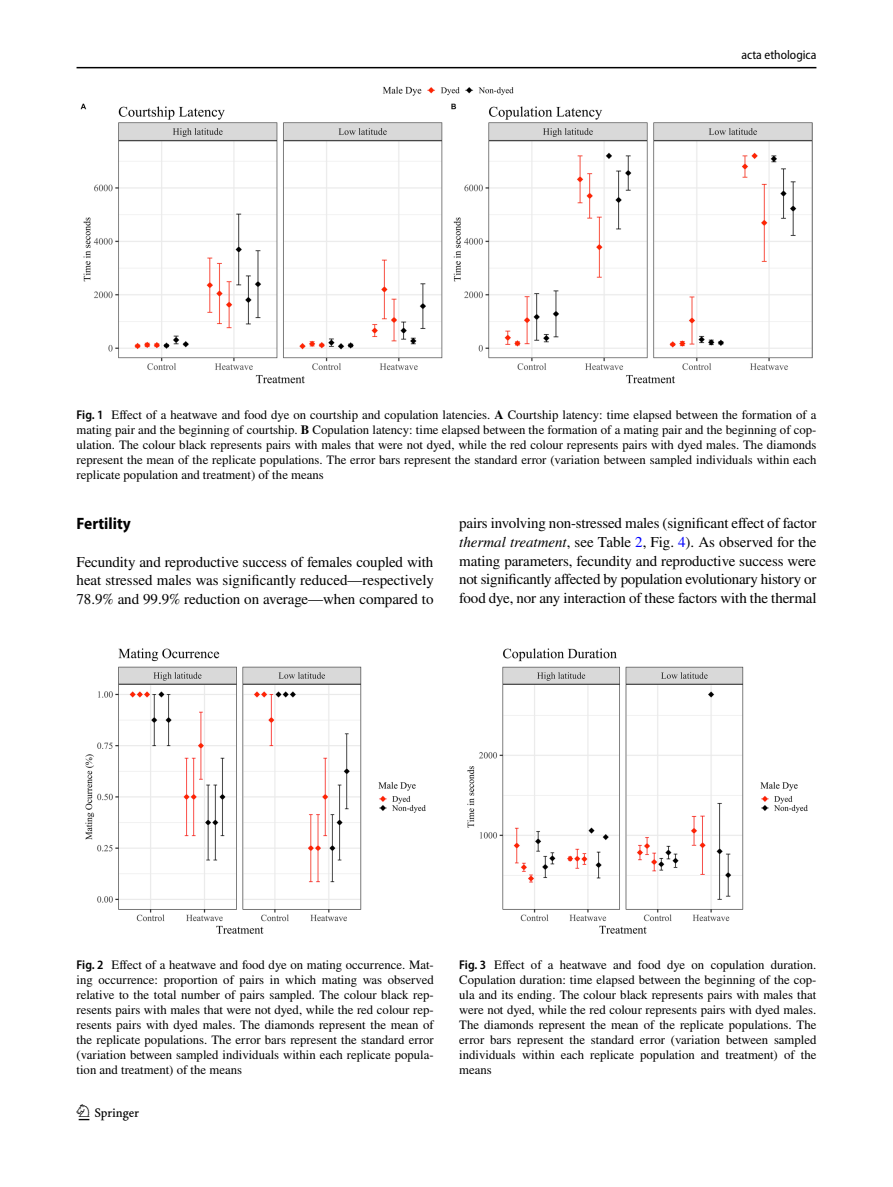
<style>
.page{position:relative;width:893px;height:1187px;background:#fff}
.page>*{position:absolute;margin:0;border:0;box-sizing:border-box;transform-origin:0 0}
.t1{font:22.5px "Springnew Regular 2";color:#000}
.t2{font:700 semi-condensed 16.5px "Myriad Pro";color:#000}
.t3{font:15px/18.8px "STIX";letter-spacing:-.01em;color:#000;text-align:justify}
.t4{font:12.75px/15px "STIX";color:#000;text-align:justify}
.t5{font:semi-condensed 12.75px "Myriad Pro";color:#000}
.s1{font-family:"Myriad Pro";font-weight:600;font-stretch:semi-condensed}
.s2{font-weight:700}
.s3{font-style:italic}
.s4{color:#00f}
</style>
<div class="page">
<hr style="left:77px;top:67px;width:739px;height:1px;background:#000">
<img style="left:80px;top:87px;width:732px;height:296px">
<img style="left:85px;top:649px;width:340px;height:284px">
<img style="left:468px;top:649px;width:340px;height:284px">
<p class="t5" style="left:741px;top:48px;width:77px">acta ethologica</p>
<p class="t4" style="left:77px;top:407px;width:741px"><span class="s1">Fig. 1</span> Effect of a heatwave and food dye on courtship and copulation latencies. <span class="s2">A</span> Courtship latency: time elapsed between the formation of a mating pair and the beginning of courtship. <span class="s2">B</span> Copulation latency: time elapsed between the formation of a mating pair and the beginning of cop&shy;ulation. The colour black represents pairs with males that were not dyed, while the red colour represents pairs with dyed males. The diamonds represent the mean of the replicate populations. The error bars represent the standard error (variation between sampled individuals within each replicate population and treatment) of the means</p>
<p class="t2" style="left:77px;top:514px;width:56px">Fertility</p>
<p class="t3" style="left:77px;top:553px;width:359px">Fecundity and reproductive success of females coupled with heat stressed males was significantly reduced—respectively 78.9% and 99.9% reduction on average—when compared to</p>
<p class="t3" style="left:459px;top:514px;width:359px">pairs involving non-stressed males (significant effect of factor <span class="s3">thermal treatment</span>, see Table <span class="s4">2</span>, Fig. <span class="s4">4</span>). As observed for the mating parameters, fecundity and reproductive success were not significantly affected by population evolutionary history or food dye, nor any interaction of these factors with the thermal</p>
<p class="t4" style="left:77px;top:957px;width:359px"><span class="s1">Fig. 2</span> Effect of a heatwave and food dye on mating occurrence. Mat&shy;ing occurrence: proportion of pairs in which mating was observed relative to the total number of pairs sampled. The colour black rep&shy;resents pairs with males that were not dyed, while the red colour rep&shy;resents pairs with dyed males. The diamonds represent the mean of the replicate populations. The error bars represent the standard error (variation between sampled individuals within each replicate popula&shy;tion and treatment) of the means</p>
<p class="t4" style="left:459px;top:957px;width:359px"><span class="s1">Fig. 3</span> Effect of a heatwave and food dye on copulation duration.<br>Copulation duration: time elapsed between the beginning of the cop&shy;ula and its ending. The colour black represents pairs with males that were not dyed, while the red colour represents pairs with dyed males.<br>The diamonds represent the mean of the replicate populations. The error bars represent the standard error (variation between sampled individuals within each replicate population and treatment) of the means</p>
<h1 class="t1" style="left:79px;top:1104px;width:62px">1 3</h1>
</div>
